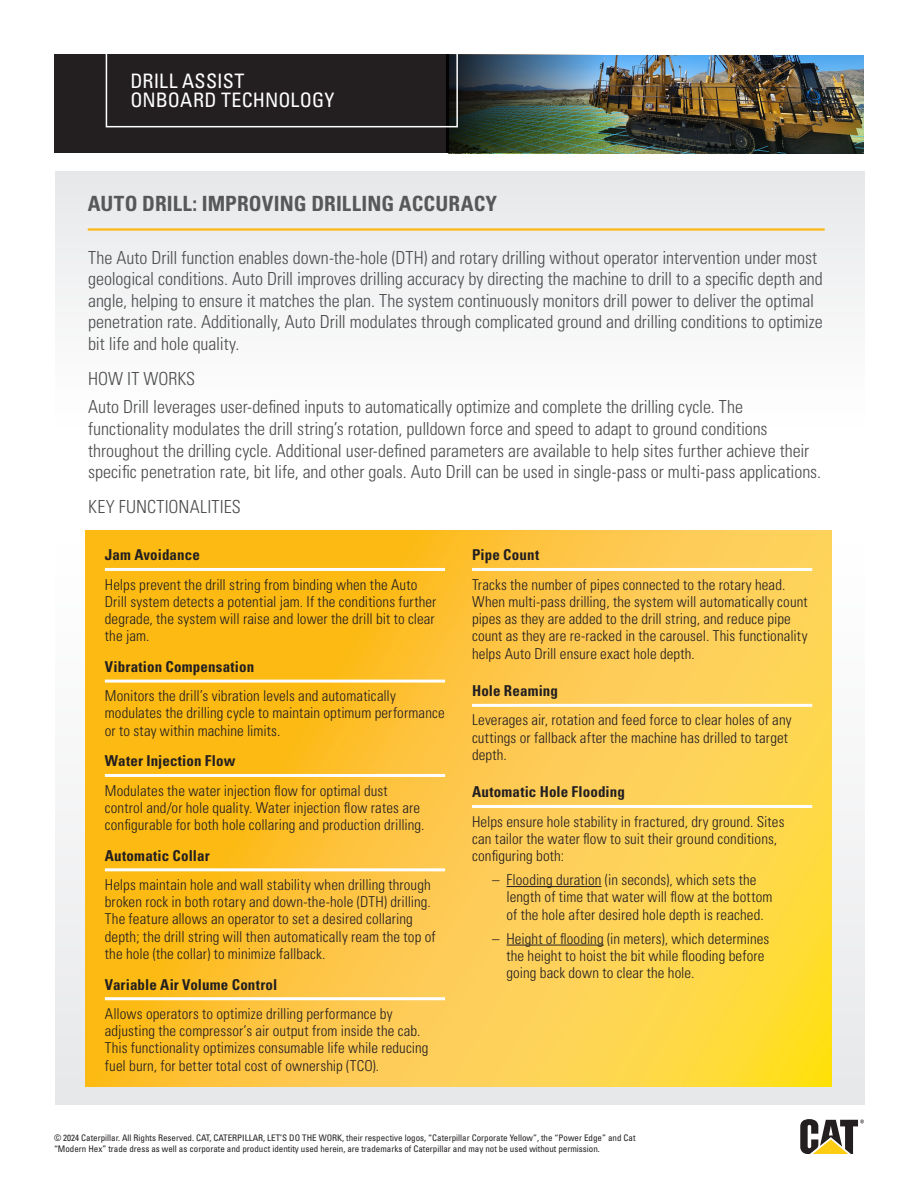
<style>
.page{position:relative;width:918px;height:1188px;background:#fff}
.page>*{position:absolute;margin:0;border:0;box-sizing:border-box;transform-origin:0 0}
.Call_out_sub_copy{font:700 condensed 21px "Univers LT Std";letter-spacing:.005em;color:#57585a}
.bold_subhead{font:condensed 19.95px/19.5px "Univers LT Std";letter-spacing:.005em;color:#fff}
.Copy{font:300 condensed 18px/21.6px "Univers LT Std";color:#4b4c4d}
.Text_3{font:300 condensed 15px/17.2px "Univers LT Std";letter-spacing:.005em;color:#231f20}
.Text_3_Header{font:700 condensed 15px "Univers LT Std";letter-spacing:.01em;color:#231f20}
.t1{font:condensed 9px/10.8px "Univers LT Std";color:#231f20}
</style>
<div class="page">
<img style="left:604px;top:55px;width:260px;height:98px">
<div style="left:54px;top:55px;width:394px;height:98px;background:#231f20"></div>
<img style="left:446px;top:55px;width:158px;height:98px">
<div style="left:106px;top:43px;width:352px;height:84px;border:2px solid #fff"></div>
<div style="left:55px;top:171px;width:810px;height:257px;background:#f4f4f5"></div>
<svg style="left:55px;top:544px;width:810px;height:560px"></svg>
<hr style="left:88px;top:228px;width:737px;height:3px;background:#fcb814">
<svg style="left:86px;top:531px;width:745px;height:555px;background:#fdc83b"></svg>
<hr style="left:105px;top:568px;width:340px;height:3px;background:#fff">
<hr style="left:105px;top:680px;width:340px;height:3px;background:#fff">
<hr style="left:105px;top:774px;width:340px;height:3px;background:#fff">
<hr style="left:105px;top:868px;width:340px;height:3px;background:#fff">
<hr style="left:105px;top:997px;width:340px;height:3px;background:#fff">
<hr style="left:472px;top:568px;width:340px;height:3px;background:#fff">
<hr style="left:472px;top:704px;width:340px;height:3px;background:#fff">
<hr style="left:472px;top:805px;width:340px;height:3px;background:#fff">
<hr style="left:506px;top:886px;width:96px;height:1px;background:#231f20">
<hr style="left:506px;top:945px;width:98px;height:1px;background:#231f20">
<svg style="left:800px;top:1119px;width:64px;height:35px"></svg>
<p class="bold_subhead" style="left:130px;top:71px;width:206px">DRILL ASSIST<br>ONBOARD TECHNOLOGY</p>
<p class="Call_out_sub_copy" style="left:88px;top:191px;width:411px">AUTO DRILL: IMPROVING DRILLING ACCURACY</p>
<p class="Copy" style="left:88px;top:246px;width:736px">The Auto Drill function enables down-the-hole (DTH) and rotary drilling without operator intervention under most geological conditions. Auto Drill improves drilling accuracy by directing the machine to drill to a specific depth and angle, helping to ensure it matches the plan. The system continuously monitors drill power to deliver the optimal penetration rate. Additionally, Auto Drill modulates through complicated ground and drilling conditions to optimize bit life and hole quality.</p>
<p class="Copy" style="left:88px;top:368px;width:109px">HOW IT WORKS</p>
<p class="Copy" style="left:88px;top:396px;width:735px">Auto Drill leverages user-defined inputs to automatically optimize and complete the drilling cycle. The functionality modulates the drill string’s rotation, pulldown force and speed to adapt to ground conditions throughout the drilling cycle. Additional user-defined parameters are available to help sites further achieve their specific penetration rate, bit life, and other goals. Auto Drill can be used in single-pass or multi-pass applications.</p>
<p class="Copy" style="left:88px;top:496px;width:154px">KEY FUNCTIONALITIES</p>
<p class="Text_3_Header" style="left:105px;top:546px;width:97px">Jam Avoidance</p>
<p class="Text_3" style="left:105px;top:576px;width:333px">Helps prevent the drill string from binding when the Auto Drill system detects a potential jam. If the conditions further degrade, the system will raise and lower the drill bit to clear the jam.</p>
<p class="Text_3_Header" style="left:105px;top:657px;width:151px">Vibration Compensation</p>
<p class="Text_3" style="left:105px;top:687px;width:341px">Monitors the drill’s vibration levels and automatically modulates the drilling cycle to maintain optimum performance or to stay within machine limits.</p>
<p class="Text_3_Header" style="left:105px;top:752px;width:132px">Water Injection Flow</p>
<p class="Text_3" style="left:105px;top:782px;width:321px">Modulates the water injection flow for optimal dust control and/or hole quality. Water injection flow rates are configurable for both hole collaring and production drilling.</p>
<p class="Text_3_Header" style="left:105px;top:846px;width:106px">Automatic Collar</p>
<p class="Text_3" style="left:105px;top:876px;width:332px">Helps maintain hole and wall stability when drilling through broken rock in both rotary and down-the-hole (DTH) drilling.<br>The feature allows an operator to set a desired collaring depth; the drill string will then automatically ream the top of the hole (the collar) to minimize fallback.</p>
<p class="Text_3_Header" style="left:105px;top:975px;width:174px">Variable Air Volume Control</p>
<p class="Text_3" style="left:105px;top:1005px;width:325px">Allows operators to optimize drilling performance by adjusting the compressor’s air output from inside the cab.<br>This functionality optimizes consumable life while reducing fuel burn, for better total cost of ownership (TCO).</p>
<p class="Text_3_Header" style="left:472px;top:546px;width:69px">Pipe Count</p>
<p class="Text_3" style="left:472px;top:576px;width:337px">Tracks the number of pipes connected to the rotary head.<br>When multi-pass drilling, the system will automatically count pipes as they are added to the drill string, and reduce pipe count as they are re-racked in the carousel. This functionality helps Auto Drill ensure exact hole depth.</p>
<p class="Text_3_Header" style="left:472px;top:682px;width:88px">Hole Reaming</p>
<p class="Text_3" style="left:472px;top:712px;width:321px">Leverages air, rotation and feed force to clear holes of any cuttings or fallback after the machine has drilled to target depth.</p>
<p class="Text_3_Header" style="left:472px;top:783px;width:154px">Automatic Hole Flooding</p>
<p class="Text_3" style="left:472px;top:813px;width:314px">Helps ensure hole stability in fractured, dry ground. Sites can tailor the water flow to suit their ground conditions, configuring both:</p>
<p class="Text_3" style="left:506px;top:871px;width:267px;text-indent:-14px">– Flooding duration (in seconds), which sets the length of time that water will flow at the bottom of the hole after desired hole depth is reached.</p>
<p class="Text_3" style="left:506px;top:930px;width:264px;text-indent:-14px">– Height of flooding (in meters), which determines the height to hoist the bit while flooding before going back down to clear the hole.</p>
<p class="t1" style="left:54px;top:1132px;width:583px">© 2024 Caterpillar. All Rights Reserved. CAT, CATERPILLAR, LET’S DO THE WORK, their respective logos, “Caterpillar Corporate Yellow”, the “Power Edge” and Cat “Modern Hex” trade dress as well as corporate and product identity used herein, are trademarks of Caterpillar and may not be used without permission.</p>
</div>
